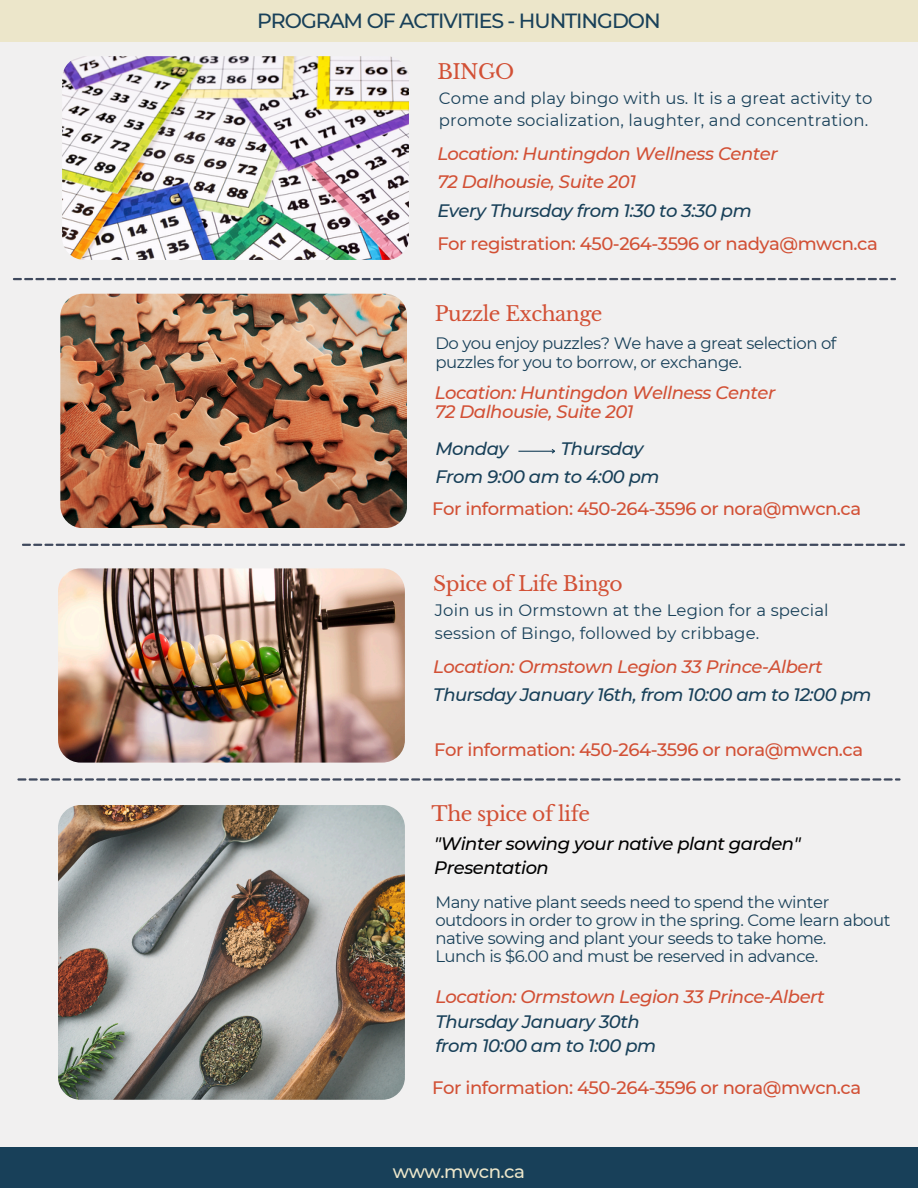
<style>
.page{position:relative;width:918px;height:1188px;background:#f1f0f0}
.page>*{position:absolute;margin:0;border:0;box-sizing:border-box;transform-origin:0 0}
.t1{font:500 20.55px "Montserrat";letter-spacing:-.05em;color:#184059}
.t2{font:20.25px "Libre Baskerville";letter-spacing:-.025em;color:#d25035}
.t3{font:500 18.15px "Montserrat";letter-spacing:-.025em;color:#ece6ca}
.t4{font:italic 500 18px/28.2px "Montserrat";letter-spacing:-.025em;color:#d25035}
.t5{font:500 18px "Montserrat";letter-spacing:-.025em;color:#d25035}
.t6{font:italic 500 18px/28.2px "Montserrat";letter-spacing:-.025em;color:#184059}
.t7{font:italic 500 18px/24.8px "Montserrat";letter-spacing:-.025em;color:#000}
.t8{font:16.5px/18px "Montserrat";letter-spacing:-.025em;color:#184059}
.t9{font:16.5px/22.5px "Montserrat";letter-spacing:.01em;color:#184059}
.s1{color:#184059}
.s2{color:#d25035}
</style>
<div class="page">
<div style="left:0;top:0;width:918px;height:42px;background:#ece6ca"></div>
<div style="left:0;top:1148px;width:918px;height:40px;background:#184059"></div>
<svg style="left:13px;top:278px;width:883px;height:2px"></svg>
<svg style="left:22px;top:544px;width:883px;height:2px;background:#6c7382"></svg>
<svg style="left:17px;top:778px;width:884px;height:3px"></svg>
<img style="left:60px;top:294px;width:347px;height:234px;border-radius:22px">
<img style="left:62px;top:56px;width:347px;height:204px;border-radius:22px">
<hr style="left:518px;top:451px;width:37px;height:1px;background:#184059">
<svg style="left:551px;top:449px;width:4px;height:5px"></svg>
<img style="left:58px;top:568px;width:347px;height:195px;border-radius:22px">
<img style="left:58px;top:805px;width:347px;height:295px;border-radius:22px">
<h1 class="t1" style="left:257px;top:8px;width:405px">PROGRAM OF ACTIVITIES - HUNTINGDON</h1>
<p class="t2" style="left:437px;top:59px;width:78px">BINGO</p>
<p class="t9" style="left:439px;top:87px;width:435px">Come and play bingo with us. It is a great activity to promote socialization, laughter, and concentration.</p>
<h3 class="t4" style="left:437px;top:140px;width:342px">Location: Huntingdon Wellness Center<br>72 Dalhousie, Suite 201<br><span class="s1">Every Thursday from 1:30 to 3:30 pm</span></h3>
<p class="t5" style="left:437px;top:233px;width:442px">For registration: 450-264-3596 or nadya@mwcn.ca</p>
<p class="t2" style="left:435px;top:301px;width:169px">Puzzle Exchange</p>
<h2 class="t8" style="left:435px;top:333px;width:403px;line-height:19.2px">Do you enjoy puzzles? We have a great selection of puzzles for you to borrow, or exchange.</h2>
<h4 class="t4" style="left:435px;top:383px;width:342px;line-height:19.2px">Location: Huntingdon Wellness Center<br>72 Dalhousie, Suite 201</h4>
<p class="t6" style="left:435px;top:434px;width:226px;text-indent:125px">Thursday<br>From 9:00 am to 4:00 pm</p>
<h4 class="t5" style="left:432px;top:498px;width:430px">For information: 450-264-3596 or nora@mwcn.ca</h4>
<p class="t6" style="left:435px;top:434px;width:75px">Monday</p>
<h4 class="t2" style="left:433px;top:571px;width:191px">Spice of Life Bingo</h4>
<h4 class="t9" style="left:435px;top:599px;width:395px">Join us in Ormstown at the Legion for a special session of Bingo, followed by cribbage.</h4>
<p class="t6" style="left:433px;top:652px;width:440px"><span class="s2">Location: Ormstown Legion 33 Prince-Albert<br></span>Thursday January 16th, from 10:00 am to 12:00 pm</p>
<h4 class="t5" style="left:434px;top:739px;width:430px">For information: 450-264-3596 or nora@mwcn.ca</h4>
<p class="t2" style="left:432px;top:801px;width:160px">The spice of life</p>
<h4 class="t7" style="left:434px;top:831px;width:368px">"Winter sowing your native plant garden"<br>Presentation</h4>
<p class="t8" style="left:435px;top:893px;width:457px">Many native plant seeds need to spend the winter outdoors in order to grow in the spring. Come learn about native sowing and plant your seeds to take home.</p>
<h3 class="t8" style="left:435px;top:947px;width:384px">Lunch is $6.00 and must be reserved in advance.</h3>
<p class="t4" style="left:435px;top:984px;width:391px;line-height:24.8px">Location: Ormstown Legion 33 Prince-Albert<br><span class="s1">Thursday January 30th<br>from 10:00 am to 1:00 pm</span></p>
<h4 class="t5" style="left:432px;top:1076px;width:430px">For information: 450-264-3596 or nora@mwcn.ca</h4>
<p class="t3" style="left:393px;top:1160px;width:134px">www.mwcn.ca</p>
</div>
